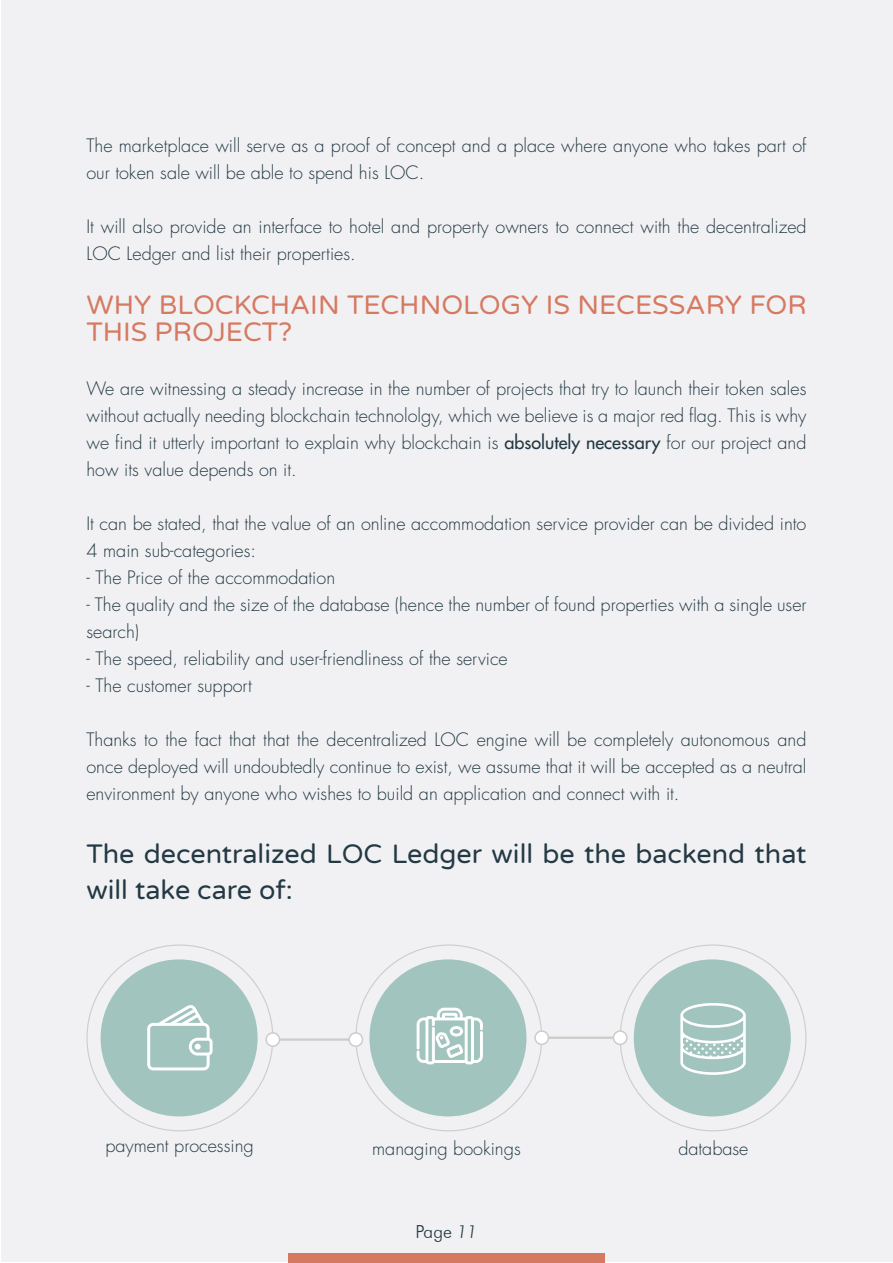
<style>
.page{position:relative;width:893px;height:1263px;background:#fff}
.page>*{position:absolute;margin:0;border:0;box-sizing:border-box;transform-origin:0 0}
.t1{font:27px/36px "Varela Round";color:#233944}
.t2{font:27px/27px "Varela Round";color:#d67961}
.t3{font:300 18px/27px "Futura";color:#233944}
.t4{font:300 18px "Futura BT";color:#233944}
.s1{font-weight:400}
.s2{font-style:italic}
</style>
<div class="page">
<div style="left:1px;top:1px;width:891px;height:1261px;background:#f1f1f3"></div>
<div style="left:369px;top:959px;width:157px;height:157px;background:#a2c4be;border-radius:50%"></div>
<svg style="left:416px;top:1007px;width:67px;height:58px"></svg>
<div style="left:101px;top:959px;width:157px;height:157px;background:#a2c4be;border-radius:50%"></div>
<svg style="left:147px;top:1005px;width:66px;height:65px"></svg>
<div style="left:634px;top:959px;width:157px;height:157px;background:#a2c4be;border-radius:50%"></div>
<svg style="left:680px;top:1003px;width:66px;height:72px"></svg>
<hr style="left:280px;top:1038px;width:69px;height:3px;background:#cdcccb">
<div style="left:266px;top:1033px;width:13px;height:13px;background:#fff;border-radius:50%"></div>
<div style="left:265px;top:1032px;width:15px;height:15px;border:2px solid #cdcccb;border-radius:50%"></div>
<div style="left:349px;top:1033px;width:13px;height:13px;background:#fff;border-radius:50%"></div>
<div style="left:348px;top:1032px;width:15px;height:15px;border:2px solid #cdcccb;border-radius:50%"></div>
<hr style="left:548px;top:1036px;width:65px;height:3px;background:#cdcccb">
<div style="left:535px;top:1031px;width:13px;height:13px;background:#fff;border-radius:50%"></div>
<div style="left:534px;top:1030px;width:15px;height:15px;border:2px solid #cdcccb;border-radius:50%"></div>
<div style="left:613px;top:1031px;width:14px;height:13px;background:#fff;border-radius:50%"></div>
<div style="left:613px;top:1030px;width:14px;height:15px;border:2px solid #cdcccb;border-radius:50%"></div>
<div style="left:288px;top:1253px;width:317px;height:10px;background:#d67961"></div>
<p class="t3" style="left:86px;top:133px;width:722px">The marketplace will serve as a proof of concept and a place where anyone who takes part of our token sale will be able to spend his LOC.</p>
<p class="t3" style="left:86px;top:214px;width:722px">It will also provide an interface to hotel and property owners to connect with the decentralized<br>LOC Ledger and list their properties.</p>
<h1 class="t2" style="left:86px;top:291px;width:722px">WHY BLOCKCHAIN TECHNOLOGY IS NECESSARY FOR<br>THIS PROJECT?</h1>
<p class="t3" style="left:86px;top:376px;width:722px;text-align:justify">We are witnessing a steady increase in the number of projects that try to launch their token sales without actually needing blockchain technololgy, which we believe is a major red flag. This is why we find it utterly important to explain why blockchain is <span class="s1">absolutely necessary</span> for our project and how its value depends on it.</p>
<p class="t3" style="left:86px;top:511px;width:721px">It can be stated, that the value of an online accommodation service provider can be divided into<br>4 main sub-categories:</p>
<p class="t3" style="left:86px;top:565px;width:250px">- The Price of the accommodation</p>
<p class="t3" style="left:86px;top:592px;width:722px">- The quality and the size of the database (hence the number of found properties with a single user search)</p>
<p class="t3" style="left:86px;top:646px;width:423px">- The speed, reliability and user-friendliness of the service</p>
<p class="t3" style="left:86px;top:673px;width:167px">- The customer support</p>
<p class="t3" style="left:86px;top:727px;width:721px;text-align:justify">Thanks to the fact that that the decentralized LOC engine will be completely autonomous and once deployed will undoubtedly continue to exist, we assume that it will be accepted as a neutral environment by anyone who wishes to build an application and connect with it.</p>
<h1 class="t1" style="left:86px;top:835px;width:722px">The decentralized LOC Ledger will be the backend that will take care of:</h1>
<p class="t3" style="left:105px;top:1132px;width:150px">payment processing</p>
<p class="t3" style="left:372px;top:1135px;width:150px">managing bookings</p>
<p class="t3" style="left:678px;top:1135px;width:72px">database</p>
<p class="t4" style="left:416px;top:1220px;width:63px">Page <span class="s2">11</span></p>
</div>
